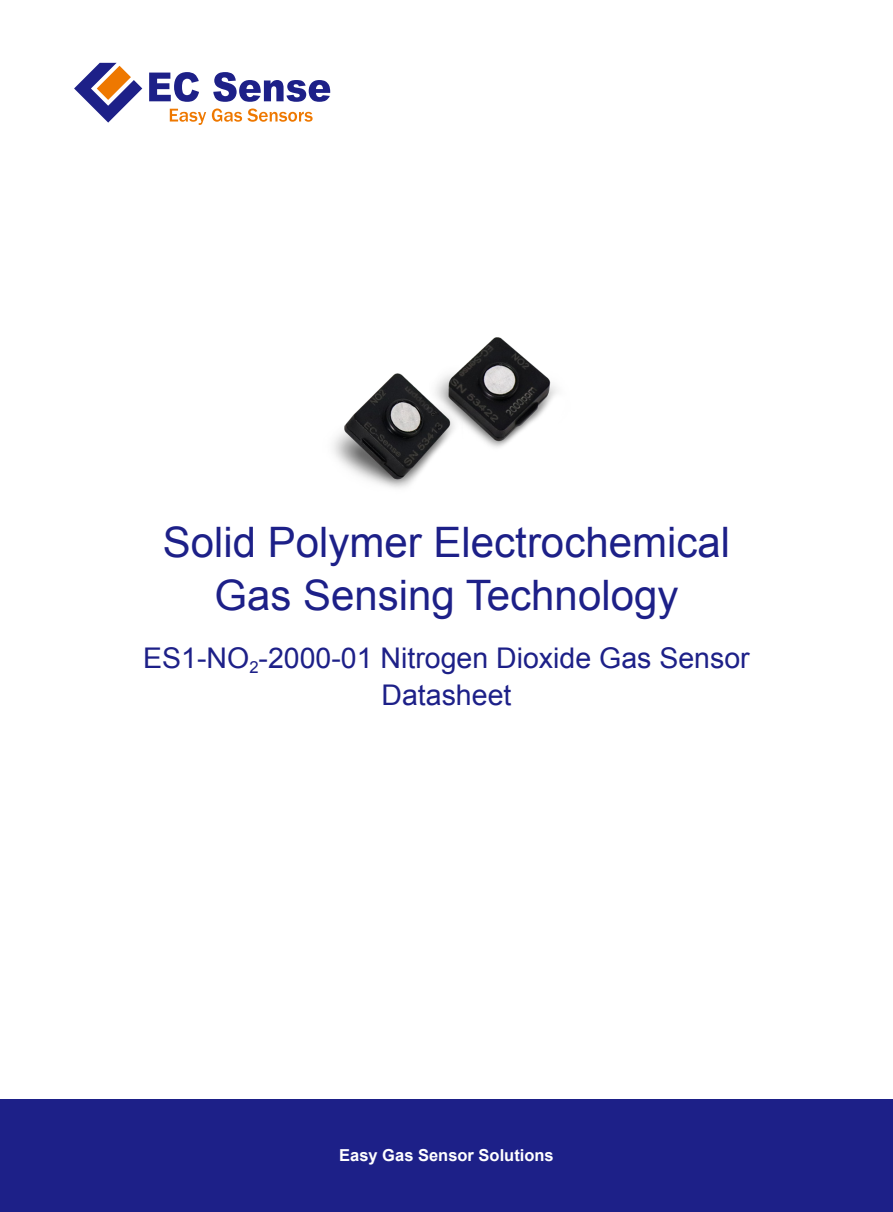
<style>
.page{position:relative;width:893px;height:1212px;background:#fff}
.page>*{position:absolute;margin:0;border:0;box-sizing:border-box;transform-origin:0 0}
.t1{font:42px/53.4px "Arial";color:#1d2088;text-align:center}
.t2{font:28.5px/37px "Arial";color:#1d2088;text-align:center}
.t3{font:700 16.5px "Arial";color:#fff}
</style>
<div class="page">
<svg style="left:149px;top:72px;width:50px;height:30px"></svg>
<svg style="left:213px;top:72px;width:117px;height:30px"></svg>
<svg style="left:74px;top:63px;width:68px;height:60px"></svg>
<svg style="left:170px;top:109px;width:36px;height:16px"></svg>
<svg style="left:212px;top:108px;width:101px;height:14px"></svg>
<img style="left:333px;top:337px;width:224px;height:151px">
<div style="left:0;top:1099px;width:893px;height:113px;background:#1d2088"></div>
<h1 class="t1" style="left:163px;top:516px;width:569px">Solid Polymer Electrochemical<br>Gas Sensing Technology</h1>
<p class="t2" style="left:143px;top:640px;width:608px">ES1-NO<sub>2</sub>-2000-01 Nitrogen Dioxide Gas Sensor<br>Datasheet</p>
<p class="t3" style="left:339px;top:1144px;width:216px">Easy Gas Sensor Solutions</p>
</div>
